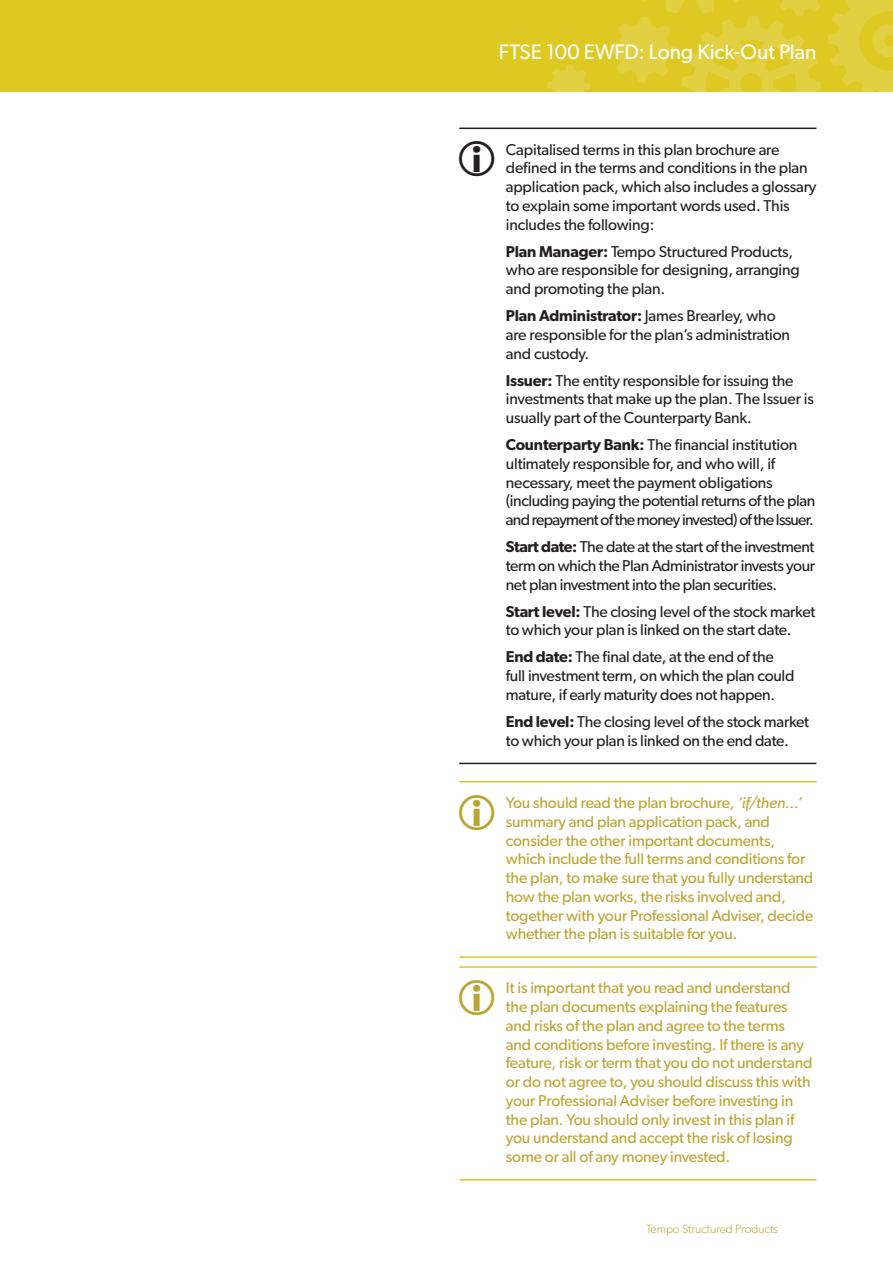
<style>
.page{position:relative;width:893px;height:1263px;background:#fff}
.page>*{position:absolute;margin:0;border:0;box-sizing:border-box;transform-origin:0 0}
.t1{font:21px "Gibson";letter-spacing:-.005em;color:#fff}
.Body_-_highlight{font:15.75px/18.8px "Gibson";letter-spacing:-.01em;color:#231f20}
.Body_-_highlight-2{font:15.75px/18.8px "Gibson";letter-spacing:-.01em;color:#bba532}
.t2{font:300 12px "Gibson";color:#bba532}
.s1{font-weight:600}
.s2{font-style:italic}
</style>
<div class="page">
<div style="left:0;top:0;width:893px;height:91px;background:#dec822"></div>
<svg style="left:547px;top:65px;width:43px;height:26px"></svg>
<svg style="left:610px;top:0;width:283px;height:91px"></svg>
<hr style="left:459px;top:128px;width:357px;height:1px;background:#231f20">
<hr style="left:459px;top:763px;width:357px;height:1px;background:#231f20">
<hr style="left:459px;top:781px;width:357px;height:1px;background:#dec822">
<hr style="left:459px;top:956px;width:357px;height:2px;background:#dec822">
<hr style="left:459px;top:966px;width:357px;height:2px;background:#dec822">
<hr style="left:459px;top:1179px;width:357px;height:1px;background:#dec822">
<h1 class="t1" style="left:499px;top:39px;width:319px">FTSE 100 EWFD: Long Kick-Out Plan</h1>
<p class="Body_-_highlight" style="left:506px;top:140px;width:312px">Capitalised terms in this plan brochure are defined in the terms and conditions in the plan application pack, which also includes a glossary to explain some important words used. This includes the following:</p>
<p class="Body_-_highlight" style="left:506px;top:242px;width:296px"><span class="s1">Plan Manager:</span> Tempo Structured Products, who are responsible for designing, arranging and promoting the plan.</p>
<p class="Body_-_highlight" style="left:506px;top:306px;width:286px"><span class="s1">Plan Administrator:</span> James Brearley, who are responsible for the plan’s administration and custody.</p>
<p class="Body_-_highlight" style="left:506px;top:371px;width:310px"><span class="s1">Issuer:</span> The entity responsible for issuing the investments that make up the plan. The Issuer is usually part of the Counterparty Bank.</p>
<p class="Body_-_highlight" style="left:506px;top:435px;width:311px"><span class="s1">Counterparty Bank:</span> The financial institution ultimately responsible for, and who will, if necessary, meet the payment obligations (including paying the potential returns of the plan and repayment of the money invested) of the Issuer.</p>
<p class="Body_-_highlight" style="left:506px;top:537px;width:311px;text-align:justify"><span class="s1">Start date:</span> The date at the start of the investment term on which the Plan Administrator invests your net plan investment into the plan securities.</p>
<p class="Body_-_highlight" style="left:506px;top:602px;width:311px"><span class="s1">Start level:</span> The closing level of the stock market to which your plan is linked on the start date.</p>
<p class="Body_-_highlight" style="left:506px;top:647px;width:290px"><span class="s1">End date:</span> The final date, at the end of the full investment term, on which the plan could mature, if early maturity does not happen.</p>
<p class="Body_-_highlight" style="left:506px;top:712px;width:305px"><span class="s1">End level:</span> The closing level of the stock market to which your plan is linked on the end date.</p>
<p class="Body_-_highlight-2" style="left:506px;top:793px;width:309px">You should read the plan brochure, <span class="s2">‘if/then...’ </span>summary and plan application pack, and consider the other important documents, which include the full terms and conditions for the plan, to make sure that you fully understand how the plan works, the risks involved and, together with your Professional Adviser, decide whether the plan is suitable for you.</p>
<p class="Body_-_highlight-2" style="left:506px;top:978px;width:308px">It is important that you read and understand the plan documents explaining the features and risks of the plan and agree to the terms and conditions before investing. If there is any feature, risk or term that you do not understand or do not agree to, you should discuss this with your Professional Adviser before investing in the plan. You should only invest in this plan if you understand and accept the risk of losing some or all of any money invested.</p>
<p class="t2" style="left:646px;top:1222px;width:133px">Tempo Structured Products</p>
</div>
